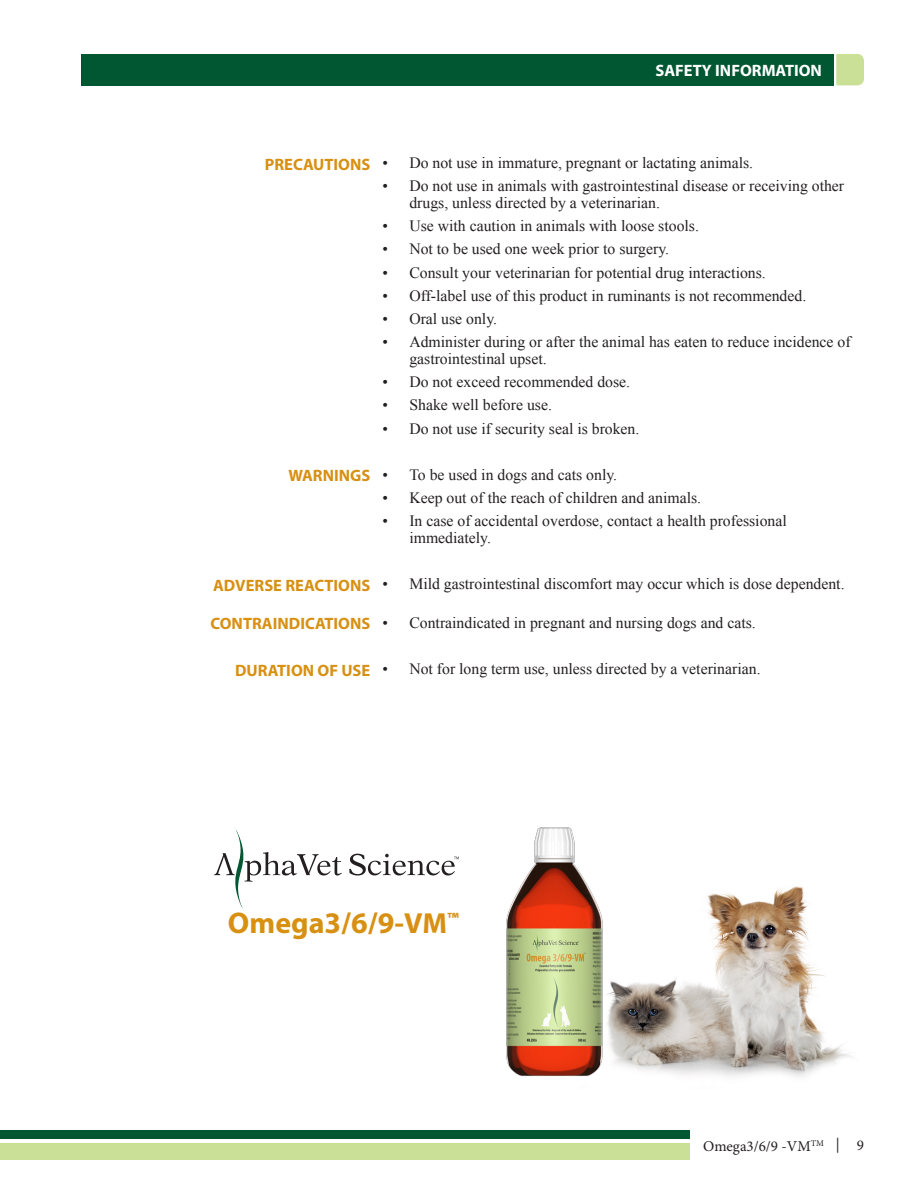
<style>
.page{position:relative;width:918px;height:1188px;background:#fff}
.page>*{position:absolute;margin:0;border:0;box-sizing:border-box;transform-origin:0 0}
.t1{font:700 30px "Myriad Pro";color:#d89013}
.t2{font:700 16.5px "Myriad Pro";color:#d89013}
.t3{font:700 16.5px "Myriad Pro";color:#fff}
.t4{font:15.75px/16.5px "Times New Roman";color:#231f20}
.t5{font:15px "Minion Pro";color:#231f20}
.t6{font:8.7px "Minion Pro";color:#231f20}
.s1{font-family:"Times New Roman";font-weight:400;font-size:15.75px;color:#231f20}
.s2{font-size:29.1px}
.s3{font-size:15px}
</style>
<div class="page">
<div style="left:0;top:1130px;width:690px;height:9px;background:#015732"></div>
<div style="left:0;top:1143px;width:690px;height:16px;background:#cae097"></div>
<img style="left:602px;top:886px;width:250px;height:191px">
<svg style="left:214px;top:827px;width:128px;height:84px"></svg>
<svg style="left:349px;top:854px;width:110px;height:22px"></svg>
<div style="left:81px;top:54px;width:753px;height:31px;background:#015732"></div>
<svg style="left:836px;top:54px;width:28px;height:31px"></svg>
<img style="left:506px;top:827px;width:96px;height:249px">
<p class="t3" style="left:656px;top:60px;width:168px">SAFETY INFORMATION</p>
<p class="t2" style="left:265px;top:153px;width:125px">PRECAUTIONS <span class="s1">•</span></p>
<p class="t4" style="left:409px;top:154px;width:345px">Do not use in immature, pregnant or lactating animals.</p>
<p class="t4" style="left:409px;top:178px;width:436px;text-indent:-27px">• Do not use in animals with gastrointestinal disease or receiving other drugs, unless directed by a veterinarian.</p>
<p class="t4" style="left:382px;top:217px;width:318px">• Use with caution in animals with loose stools.</p>
<p class="t4" style="left:382px;top:241px;width:288px">• Not to be used one week prior to surgery.</p>
<p class="t4" style="left:382px;top:264px;width:385px">• Consult your veterinarian for potential drug interactions.</p>
<p class="t4" style="left:382px;top:287px;width:425px">• Off-label use of this product in ruminants is not recommended.</p>
<p class="t4" style="left:382px;top:310px;width:116px">• Oral use only.</p>
<p class="t4" style="left:409px;top:334px;width:443px;text-indent:-27px">• Administer during or after the animal has eaten to reduce incidence of gastrointestinal upset.</p>
<p class="t4" style="left:382px;top:373px;width:249px">• Do not exceed recommended dose.</p>
<p class="t4" style="left:382px;top:397px;width:171px">• Shake well before use.</p>
<p class="t4" style="left:382px;top:420px;width:259px">• Do not use if security seal is broken.</p>
<p class="t2" style="left:288px;top:465px;width:101px">WARNINGS <span class="s1">•</span></p>
<p class="t4" style="left:409px;top:466px;width:209px">To be used in dogs and cats only.</p>
<p class="t4" style="left:382px;top:489px;width:320px">• Keep out of the reach of children and animals.</p>
<p class="t4" style="left:409px;top:513px;width:379px;text-indent:-27px">• In case of accidental overdose, contact a health professional immediately.</p>
<p class="t2" style="left:213px;top:574px;width:176px">ADVERSE REACTIONS <span class="s1">•</span></p>
<p class="t4" style="left:409px;top:575px;width:437px">Mild gastrointestinal discomfort may occur which is dose dependent.</p>
<p class="t2" style="left:210px;top:613px;width:179px">CONTRAINDICATIONS <span class="s1">•</span></p>
<p class="t4" style="left:409px;top:614px;width:348px">Contraindicated in pregnant and nursing dogs and cats.</p>
<p class="t2" style="left:235px;top:659px;width:154px">DURATION OF USE <span class="s1">•</span></p>
<p class="t4" style="left:409px;top:660px;width:353px">Not for long term use, unless directed by a veterinarian.</p>
<h1 class="t1" style="left:228px;top:903px;width:232px">Omega3/6/9-<span class="s2">VM</span><sup>™</sup></h1>
<p class="t6" style="left:811px;top:1137px;width:30px">TM <span class="s3">|</span></p>
<p class="t5" style="left:703px;top:1136px;width:109px">Omega3/6/9 -VM</p>
<p class="t5" style="left:857px;top:1135px;width:9px">9</p>
</div>
